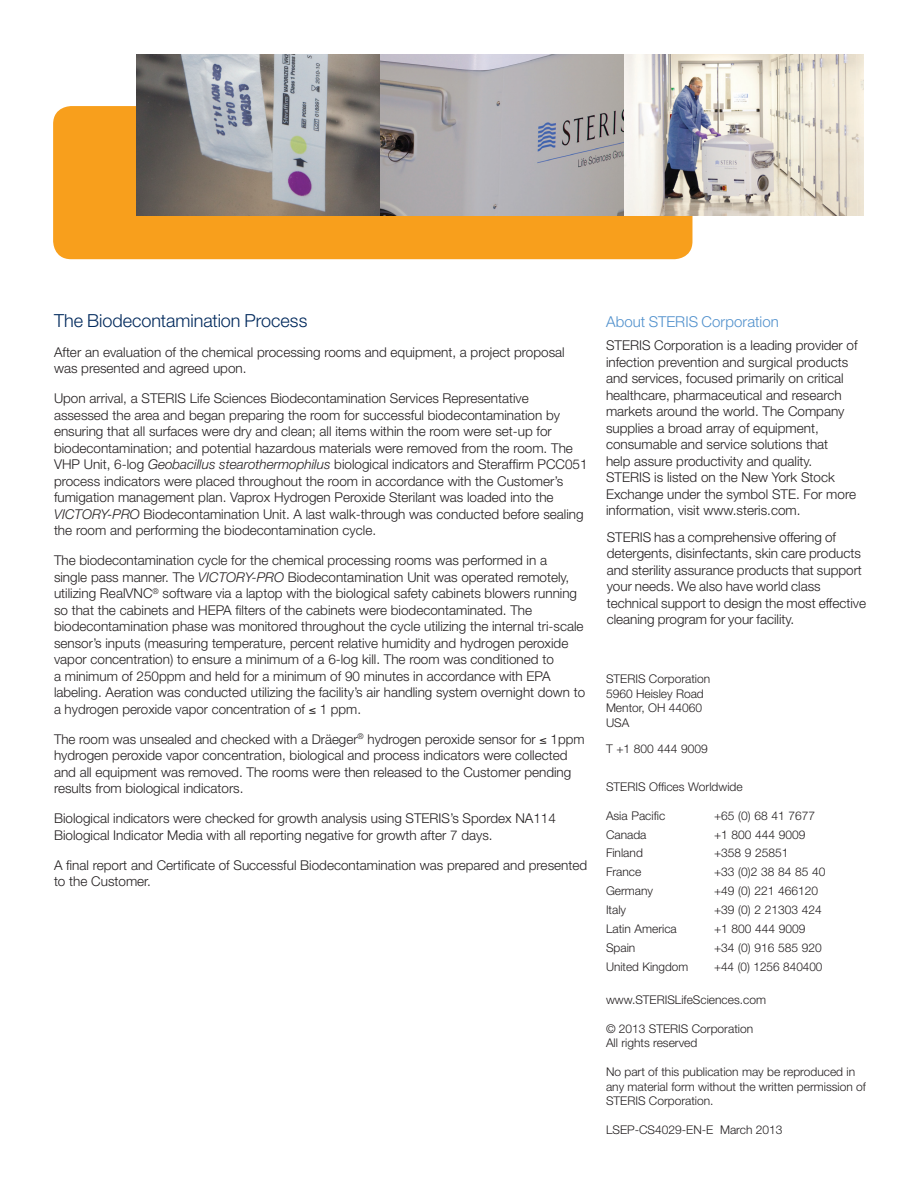
<style>
.page{position:relative;width:918px;height:1188px;background:#fff}
.page>*{position:absolute;margin:0;border:0;box-sizing:border-box;transform-origin:0 0}
.Subhead_1{font:300 18px "Helvetica Neue";color:#00295c}
.Subhead_2{font:300 15px "Helvetica Neue";letter-spacing:.005em;color:#5090cc}
.t1{font:300 13.5px/16.5px "Helvetica Neue";color:#231f20}
.t2{font:300 12px/14.4px "Helvetica Neue";color:#231f20}
.s1{font-style:italic}
</style>
<div class="page">
<div style="left:53px;top:106px;width:639px;height:153px;background:#f89f1c;border-radius:18px"></div>
<img style="left:623px;top:54px;width:241px;height:162px">
<img style="left:136px;top:54px;width:487px;height:162px">
<p class="Subhead_1" style="left:54px;top:310px;width:255px">The Biodecontamination Process</p>
<p class="t1" style="left:54px;top:344px;width:512px">After an evaluation of the chemical processing rooms and equipment, a project proposal was presented and agreed upon.</p>
<p class="t1" style="left:54px;top:390px;width:535px">Upon arrival, a STERIS Life Sciences Biodecontamination Services Representative<br>assessed the area and began preparing the room for successful biodecontamination by ensuring that all surfaces were dry and clean; all items within the room were set-up for biodecontamination; and potential hazardous materials were removed from the room. The VHP Unit, 6-log <span class="s1">Geobacillus stearothermophilus</span> biological indicators and Steraffirm PCC051 process indicators were placed throughout the room in accordance with the Customer’s fumigation management plan. Vaprox Hydrogen Peroxide Sterilant was loaded into the <span class="s1">VICTORY-PRO</span> Biodecontamination Unit. A last walk-through was conducted before sealing the room and performing the biodecontamination cycle.</p>
<p class="t1" style="left:54px;top:552px;width:533px">The biodecontamination cycle for the chemical processing rooms was performed in a<br>single pass manner. The <span class="s1">VICTORY-PRO</span> Biodecontamination Unit was operated remotely, utilizing RealVNC<sup>®</sup> software via a laptop with the biological safety cabinets blowers running so that the cabinets and HEPA filters of the cabinets were biodecontaminated. The biodecontamination phase was monitored throughout the cycle utilizing the internal tri-scale sensor’s inputs (measuring temperature, percent relative humidity and hydrogen peroxide vapor concentration) to ensure a minimum of a 6-log kill. The room was conditioned to<br>a minimum of 250ppm and held for a minimum of 90 minutes in accordance with EPA labeling. Aeration was conducted utilizing the facility’s air handling system overnight down to a hydrogen peroxide vapor concentration of ≤ 1 ppm.</p>
<p class="t1" style="left:54px;top:731px;width:532px">The room was unsealed and checked with a Dräeger<sup>®</sup> hydrogen peroxide sensor for ≤ 1ppm hydrogen peroxide vapor concentration, biological and process indicators were collected and all equipment was removed. The rooms were then released to the Customer pending results from biological indicators.</p>
<p class="t1" style="left:54px;top:810px;width:503px">Biological indicators were checked for growth analysis using STERIS’s Spordex NA114<br>Biological Indicator Media with all reporting negative for growth after 7 days.</p>
<p class="t1" style="left:54px;top:857px;width:535px">A final report and Certificate of Successful Biodecontamination was prepared and presented to the Customer.</p>
<p class="Subhead_2" style="left:606px;top:313px;width:174px">About STERIS Corporation</p>
<p class="t1" style="left:606px;top:337px;width:253px">STERIS Corporation is a leading provider of infection prevention and surgical products and services, focused primarily on critical healthcare, pharmaceutical and research markets around the world. The Company supplies a broad array of equipment, consumable and service solutions that<br>help assure productivity and quality.<br>STERIS is listed on the New York Stock Exchange under the symbol STE. For more information, visit www.steris.com.</p>
<p class="t1" style="left:607px;top:529px;width:261px">STERIS has a comprehensive offering of detergents, disinfectants, skin care products and sterility assurance products that support your needs. We also have world class technical support to design the most effective cleaning program for your facility.</p>
<p class="t2" style="left:606px;top:672px;width:106px">STERIS Corporation<br>5960 Heisley Road</p>
<p class="t2" style="left:606px;top:701px;width:98px">Mentor, OH 44060<br>USA</p>
<p class="t2" style="left:606px;top:741px;width:103px">T +1 800 444 9009</p>
<p class="t2" style="left:606px;top:779px;width:138px">STERIS Offices Worldwide</p>
<p class="t2" style="left:606px;top:808px;width:61px">Asia Pacific</p>
<p class="t2" style="left:714px;top:808px;width:103px">+65 (0) 68 41 7677</p>
<p class="t2" style="left:606px;top:827px;width:42px">Canada</p>
<p class="t2" style="left:714px;top:827px;width:93px">+1 800 444 9009</p>
<p class="t2" style="left:606px;top:846px;width:38px">Finland</p>
<p class="t2" style="left:714px;top:846px;width:76px">+358 9 25851</p>
<p class="t2" style="left:606px;top:865px;width:37px">France</p>
<p class="t2" style="left:714px;top:865px;width:113px">+33 (0)2 38 84 85 40</p>
<p class="t2" style="left:606px;top:884px;width:49px">Germany</p>
<p class="t2" style="left:714px;top:884px;width:106px">+49 (0) 221 466120</p>
<p class="t2" style="left:606px;top:902px;width:22px">Italy</p>
<p class="t2" style="left:714px;top:902px;width:109px">+39 (0) 2 21303 424</p>
<p class="t2" style="left:606px;top:921px;width:72px">Latin America</p>
<p class="t2" style="left:714px;top:921px;width:93px">+1 800 444 9009</p>
<p class="t2" style="left:606px;top:940px;width:31px">Spain</p>
<p class="t2" style="left:714px;top:940px;width:109px">+34 (0) 916 585 920</p>
<p class="t2" style="left:606px;top:959px;width:84px">United Kingdom</p>
<p class="t2" style="left:714px;top:959px;width:110px">+44 (0) 1256 840400</p>
<p class="t2" style="left:606px;top:992px;width:162px">www.STERISLifeSciences.com</p>
<p class="t2" style="left:606px;top:1021px;width:149px">© 2013 STERIS Corporation</p>
<p class="t2" style="left:606px;top:1036px;width:93px">All rights reserved</p>
<p class="t2" style="left:606px;top:1064px;width:262px">No part of this publication may be reproduced in any material form without the written permission of<br>STERIS Corporation.</p>
<p class="t2" style="left:606px;top:1122px;width:178px">LSEP-CS4029-EN-E March 2013</p>
</div>
